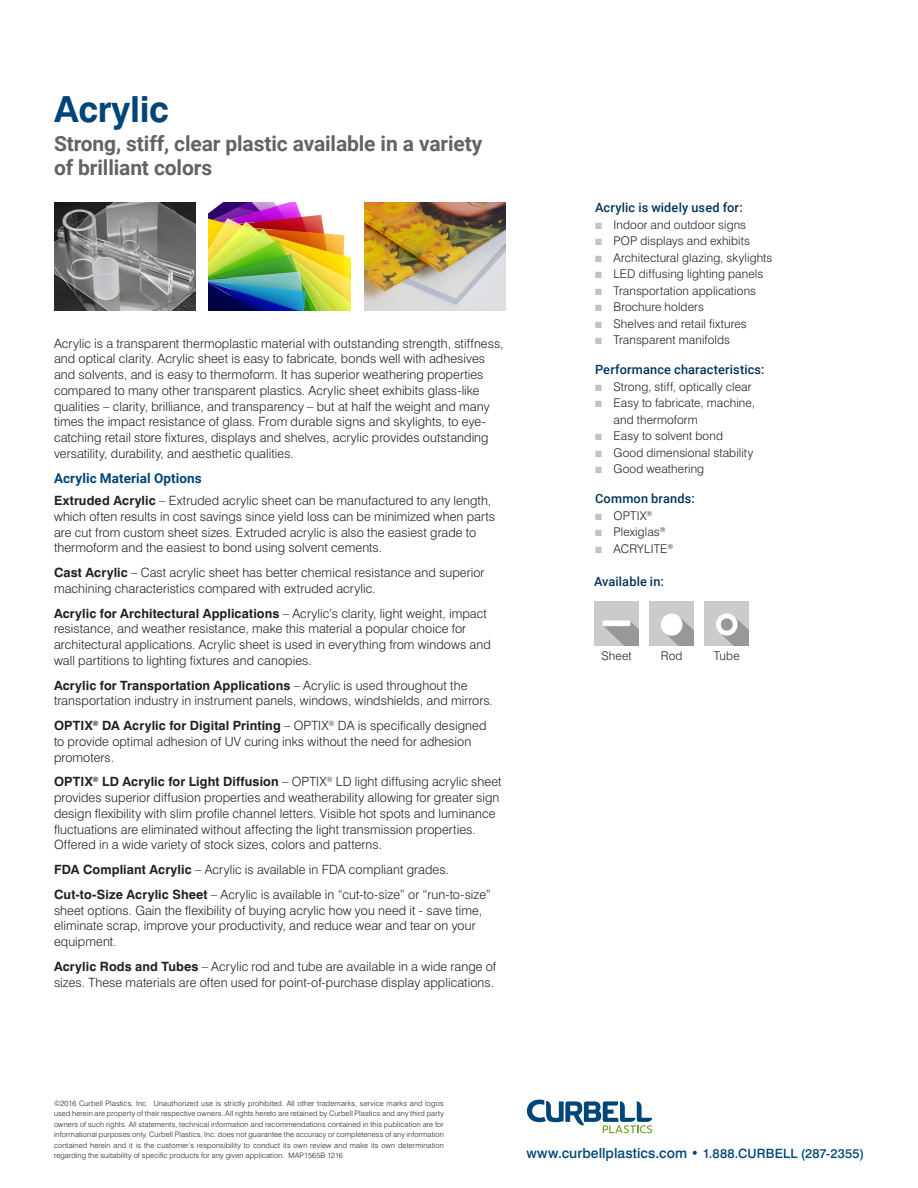
<style>
.page{position:relative;width:918px;height:1188px;background:#fff}
.page>*{position:absolute;margin:0;border:0;box-sizing:border-box;transform-origin:0 0}
.t1{font:700 36px "Swiss 721 BT";letter-spacing:-.01em;color:#004578}
.t2{font:700 21px/24px "Roboto";letter-spacing:-.005em;color:#636366}
.t3{font:500 13.95px "Swiss 721 BT";letter-spacing:.005em;color:#004578}
.Paragraph_Style_2{font:700 13.5px "Roboto";letter-spacing:.005em;color:#004578}
.Paragraph_Style_2-2{font:300 12.75px/15.8px "Swiss 721 BT";letter-spacing:.005em;color:#231f20}
.t4{font:500 12.75px "Roboto";letter-spacing:.01em;color:#00335d}
.t5{font:300 12px/16.5px "Swiss 721 BT";letter-spacing:.01em;color:#231f20}
.t6{font:300 7.5px/10.5px "Swiss 721 BT";letter-spacing:.02em;color:#231f20;text-align:justify}
.s1{font-weight:700}
.s2{color:#c1c2c4}
.s3{font-size:12.9px}
</style>
<div class="page">
<svg style="left:527px;top:1100px;width:125px;height:33px"></svg>
<img style="left:54px;top:202px;width:142px;height:108px">
<img style="left:209px;top:202px;width:142px;height:108px">
<img style="left:364px;top:202px;width:142px;height:108px">
<img style="left:594px;top:601px;width:44px;height:45px">
<img style="left:649px;top:601px;width:44px;height:45px">
<img style="left:704px;top:601px;width:44px;height:45px">
<p class="t1" style="left:54px;top:87px;width:117px">Acrylic</p>
<p class="t2" style="left:54px;top:131px;width:430px">Strong, stiff, clear plastic available in a variety of brilliant colors</p>
<p class="Paragraph_Style_2-2" style="left:54px;top:335px;width:451px">Acrylic is a transparent thermoplastic material with outstanding strength, stiffness, and optical clarity. Acrylic sheet is easy to fabricate, bonds well with adhesives and solvents, and is easy to thermoform. It has superior weathering properties compared to many other transparent plastics. Acrylic sheet exhibits glass-like qualities – clarity, brilliance, and transparency – but at half the weight and many times the impact resistance of glass. From durable signs and skylights, to eye&shy;catching retail store fixtures, displays and shelves, acrylic provides outstanding versatility, durability, and aesthetic qualities.</p>
<p class="Paragraph_Style_2" style="left:54px;top:468px;width:149px">Acrylic Material Options</p>
<p class="Paragraph_Style_2-2" style="left:54px;top:493px;width:443px"><span class="s1">Extruded Acrylic</span> – Extruded acrylic sheet can be manufactured to any length, which often results in cost savings since yield loss can be minimized when parts are cut from custom sheet sizes. Extruded acrylic is also the easiest grade to thermoform and the easiest to bond using solvent cements.</p>
<p class="Paragraph_Style_2-2" style="left:54px;top:565px;width:432px"><span class="s1">Cast Acrylic</span> – Cast acrylic sheet has better chemical resistance and superior machining characteristics compared with extruded acrylic.</p>
<p class="Paragraph_Style_2-2" style="left:54px;top:605px;width:438px"><span class="s1">Acrylic for Architectural Applications</span> – Acrylic’s clarity, light weight, impact resistance, and weather resistance, make this material a popular choice for architectural applications. Acrylic sheet is used in everything from windows and wall partitions to lighting fixtures and canopies.</p>
<p class="Paragraph_Style_2-2" style="left:54px;top:677px;width:440px"><span class="s1">Acrylic for Transportation Applications</span> – Acrylic is used throughout the transportation industry in instrument panels, windows, windshields, and mirrors.</p>
<p class="Paragraph_Style_2-2" style="left:54px;top:718px;width:434px"><span class="s1">OPTIX</span><sup>®</sup> <span class="s1">DA Acrylic for Digital Printing</span> – OPTIX<sup>®</sup> DA is specifically designed to provide optimal adhesion of UV curing inks without the need for adhesion promoters.</p>
<p class="Paragraph_Style_2-2" style="left:54px;top:774px;width:449px"><span class="s1">OPTIX</span><sup>®</sup> <span class="s1">LD Acrylic for Light Diffusion</span> – OPTIX<sup>®</sup> LD light diffusing acrylic sheet provides superior diffusion properties and weatherability allowing for greater sign design flexibility with slim profile channel letters. Visible hot spots and luminance fluctuations are eliminated without affecting the light transmission properties.<br>Offered in a wide variety of stock sizes, colors and patterns.</p>
<p class="Paragraph_Style_2-2" style="left:54px;top:862px;width:396px"><span class="s1">FDA Compliant Acrylic</span> – Acrylic is available in FDA compliant grades.</p>
<p class="Paragraph_Style_2-2" style="left:54px;top:886px;width:439px"><span class="s1">Cut-to-Size Acrylic Sheet</span> – Acrylic is available in “cut-to-size” or “run-to-size” sheet options. Gain the flexibility of buying acrylic how you need it - save time, eliminate scrap, improve your productivity, and reduce wear and tear on your equipment.</p>
<p class="Paragraph_Style_2-2" style="left:54px;top:958px;width:444px"><span class="s1">Acrylic Rods and Tubes</span> – Acrylic rod and tube are available in a wide range of sizes. These materials are often used for point-of-purchase display applications.</p>
<p class="t4" style="left:595px;top:199px;width:149px">Acrylic is widely used for:</p>
<p class="t5" style="left:595px;top:216px;width:153px"><span class="s2">■</span> Indoor and outdoor signs</p>
<p class="t5" style="left:595px;top:232px;width:156px"><span class="s2">■</span> POP displays and exhibits</p>
<p class="t5" style="left:595px;top:249px;width:179px"><span class="s2">■</span> Architectural glazing, skylights</p>
<p class="t5" style="left:595px;top:265px;width:170px"><span class="s2">■</span> LED diffusing lighting panels</p>
<p class="t5" style="left:595px;top:282px;width:163px"><span class="s2">■</span> Transportation applications</p>
<p class="t5" style="left:595px;top:298px;width:110px"><span class="s2">■</span> Brochure holders</p>
<p class="t5" style="left:595px;top:315px;width:153px"><span class="s2">■</span> Shelves and retail fixtures</p>
<p class="t5" style="left:595px;top:331px;width:136px"><span class="s2">■</span> Transparent manifolds</p>
<p class="t4" style="left:595px;top:361px;width:171px">Performance characteristics:</p>
<p class="t5" style="left:595px;top:378px;width:158px"><span class="s2">■</span> Strong, stiff, optically clear</p>
<p class="t5" style="left:614px;top:394px;width:143px;text-indent:-18px"><span class="s2">■</span> Easy to fabricate, machine, and thermoform</p>
<p class="t5" style="left:595px;top:427px;width:129px"><span class="s2">■</span> Easy to solvent bond</p>
<p class="t5" style="left:595px;top:444px;width:160px"><span class="s2">■</span> Good dimensional stability</p>
<p class="t5" style="left:595px;top:460px;width:111px"><span class="s2">■</span> Good weathering</p>
<p class="t4" style="left:595px;top:490px;width:101px">Common brands:</p>
<p class="t5" style="left:595px;top:507px;width:59px"><span class="s2">■</span> OPTIX<sup>®</sup></p>
<p class="t5" style="left:595px;top:523px;width:72px"><span class="s2">■</span> Plexiglas<sup>®</sup></p>
<p class="t5" style="left:595px;top:540px;width:80px"><span class="s2">■</span> ACRYLITE<sup>®</sup></p>
<p class="t4" style="left:594px;top:572px;width:71px">Available in:</p>
<p class="t5" style="left:602px;top:647px;width:32px">Sheet</p>
<p class="t5" style="left:661px;top:647px;width:23px">Rod</p>
<p class="t5" style="left:714px;top:647px;width:27px">Tube</p>
<p class="t6" style="left:54px;top:1098px;width:391px">©2016 Curbell Plastics, Inc. Unauthorized use is strictly prohibited. All other trademarks, service marks and logos used herein are property of their respective owners. All rights hereto are retained by Curbell Plastics and any third party owners of such rights. All statements, technical information and recommendations contained in this publication are for informational purposes only. Curbell Plastics, Inc. does not guarantee the accuracy or completeness of any information contained herein and it is the customer’s responsibility to conduct its own review and make its own determination regarding the suitability of specific products for any given application. MAP1565B 1216</p>
<p class="t3" style="left:526px;top:1145px;width:339px">www.curbellplastics.com • <span class="s3">1.888.CURBELL (287-2355)</span></p>
</div>
